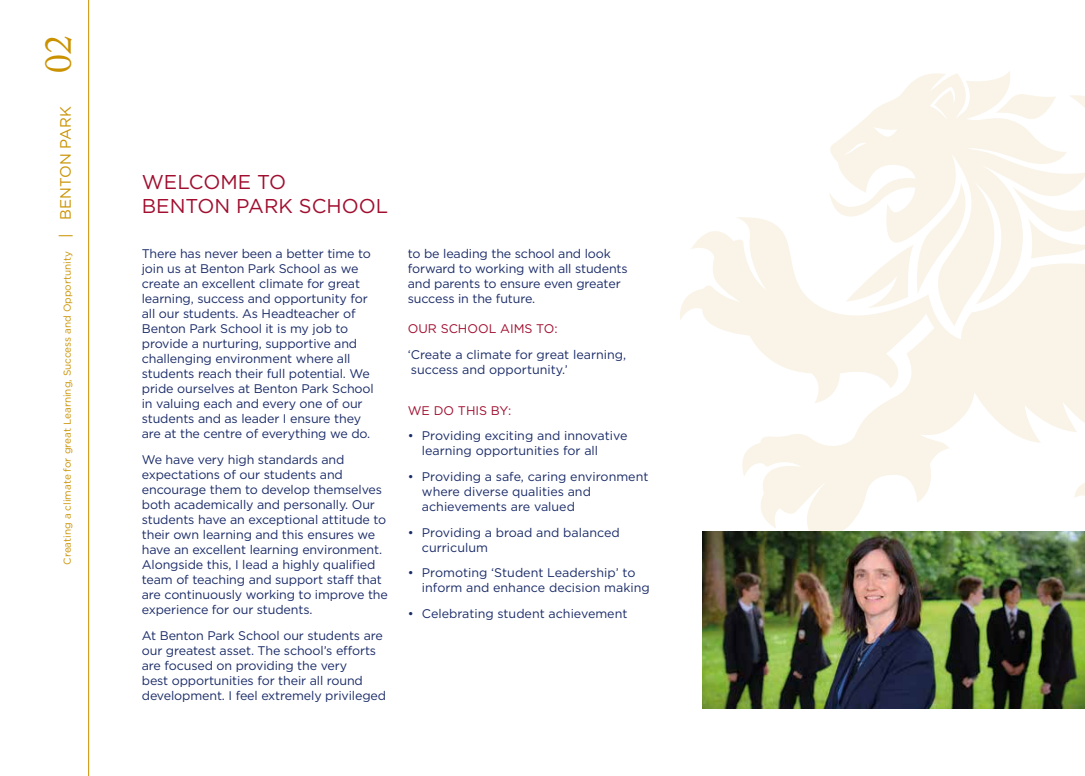
<style>
.page{position:relative;width:1085px;height:776px;background:#fff}
.page>*{position:absolute;margin:0;border:0;box-sizing:border-box;transform-origin:0 0}
.t1{font:37.5px "Adobe Caslon Pro";color:#ca9200}
.t2{font:20px/24px "Gotham HTF";color:#a10e2f}
.t3{font:12.5px/15px "Gotham HTF";letter-spacing:-.01em;color:#1a2b68}
.t4{font:12.5px "Gotham HTF";color:#a10e2f}
.t5{font:10px "Gotham HTF";color:#ca9200}
.s1{font-size:15px}
</style>
<div class="page">
<svg style="left:680px;top:71px;width:404px;height:460px"></svg>
<hr style="left:88px;top:0;width:1px;height:776px;background:#ca9200">
<img style="left:702px;top:531px;width:382px;height:178px">
<h1 class="t1" style="left:36px;top:73px;width:39px;rotate:-90deg">02</h1>
<p class="t5" style="left:62px;top:565px;width:460px;rotate:-90deg">Creating a climate for great Learning, Success and Opportunity <span class="s1">| BENTON PARK</span></p>
<h2 class="t2" style="left:142px;top:169px;width:248px">WELCOME TO<br>BENTON PARK SCHOOL</h2>
<p class="t3" style="left:142px;top:246px;width:233px">There has never been a better time to join us at Benton Park School as we create an excellent climate for great learning, success and opportunity for all our students. As Headteacher of Benton Park School it is my job to provide a nurturing, supportive and challenging environment where all students reach their full potential. We pride ourselves at Benton Park School in valuing each and every one of our students and as leader I ensure they are at the centre of everything we do.</p>
<p class="t3" style="left:142px;top:452px;width:247px">We have very high standards and expectations of our students and encourage them to develop themselves both academically and personally. Our students have an exceptional attitude to their own learning and this ensures we have an excellent learning environment.<br>Alongside this, I lead a highly qualified team of teaching and support staff that are continuously working to improve the experience for our students.</p>
<p class="t3" style="left:142px;top:628px;width:246px">At Benton Park School our students are our greatest asset. The school’s efforts are focused on providing the very<br>best opportunities for their all round development. I feel extremely privileged</p>
<p class="t3" style="left:407px;top:246px;width:221px">to be leading the school and look forward to working with all students and parents to ensure even greater success in the future.</p>
<p class="t4" style="left:407px;top:322px;width:151px">OUR SCHOOL AIMS TO:</p>
<p class="t3" style="left:407px;top:347px;width:220px">‘Create a climate for great learning, success and opportunity.’</p>
<p class="t4" style="left:407px;top:403px;width:105px">WE DO THIS BY:</p>
<p class="t3" style="left:422px;top:428px;width:207px;text-indent:-14px">• Providing exciting and innovative learning opportunities for all</p>
<p class="t3" style="left:422px;top:469px;width:228px;text-indent:-14px">• Providing a safe, caring environment where diverse qualities and achievements are valued</p>
<p class="t3" style="left:422px;top:524px;width:199px;text-indent:-14px">• Providing a broad and balanced curriculum</p>
<p class="t3" style="left:422px;top:565px;width:229px;text-indent:-14px">• Promoting ‘Student Leadership’ to inform and enhance decision making</p>
<p class="t3" style="left:407px;top:606px;width:221px">• Celebrating student achievement</p>
</div>
